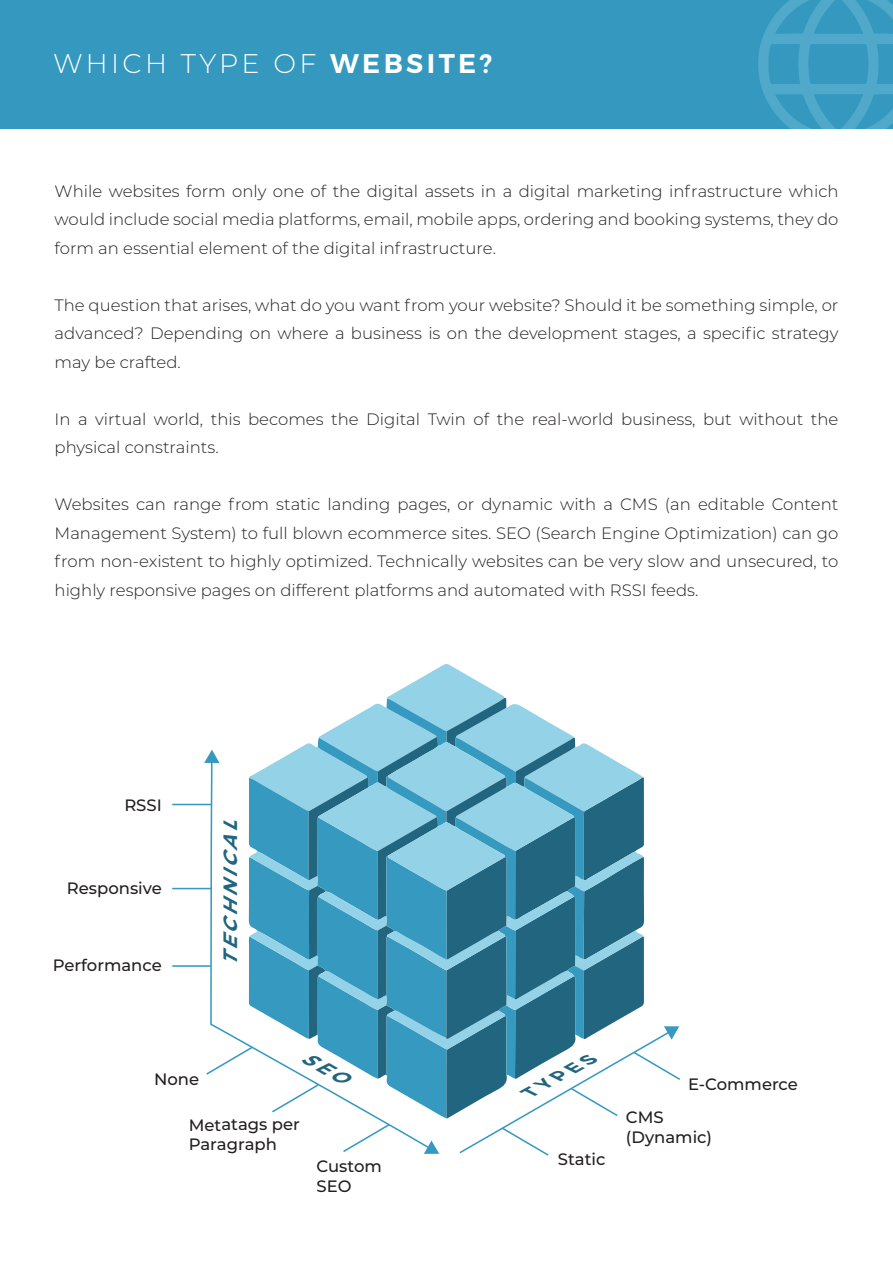
<style>
.page{position:relative;width:893px;height:1263px;background:#fff}
.page>*{position:absolute;margin:0;border:0;box-sizing:border-box;transform-origin:0 0}
.t1{font:300 27px "Montserrat";letter-spacing:.125em;color:#fff}
.t2{font:italic 600 19.35px "Montserrat";color:#21657f}
.t3{font:300 16.5px/28.5px "Montserrat";color:#231f20;text-align:justify}
.t4{font:500 16.5px/19.8px "Montserrat";color:#231f20}
.t5{font:italic 600 16.35px "Montserrat";color:#21657f;scale:1.18 1}
.s1{font-weight:600}
</style>
<div class="page">
<div style="left:0;top:0;width:893px;height:128px;background:#3498bf"></div>
<svg style="left:758px;top:0;width:135px;height:128px"></svg>
<hr style="left:172px;top:965px;width:39px;height:2px;background:#3699c0">
<hr style="left:172px;top:888px;width:39px;height:1px;background:#3699c0">
<hr style="left:172px;top:804px;width:39px;height:1px;background:#3699c0">
<svg style="left:204px;top:664px;width:476px;height:492px"></svg>
<h1 class="t1" style="left:53px;top:46px;width:440px">WHICH TYPE OF <span class="s1">WEBSITE?</span></h1>
<p class="t3" style="left:55px;top:176px;width:785px">While websites form only one of the digital assets in a digital marketing infrastructure which would include social media platforms, email, mobile apps, ordering and booking systems, they do form an essential element of the digital infrastructure.</p>
<p class="t3" style="left:55px;top:290px;width:785px">The question that arises, what do you want from your website? Should it be something simple, or advanced? Depending on where a business is on the development stages, a specific strategy may be crafted.</p>
<p class="t3" style="left:55px;top:404px;width:785px">In a virtual world, this becomes the Digital Twin of the real-world business, but without the physical constraints.</p>
<p class="t3" style="left:55px;top:489px;width:785px">Websites can range from static landing pages, or dynamic with a CMS (an editable Content Management System) to full blown ecommerce sites. SEO (Search Engine Optimization) can go from non-existent to highly optimized. Technically websites can be very slow and unsecured, to highly responsive pages on different platforms and automated with RSSI feeds.</p>
<p class="t4" style="left:124px;top:795px;width:39px">RSSI</p>
<p class="t4" style="left:67px;top:877px;width:97px">Responsive</p>
<p class="t4" style="left:53px;top:954px;width:111px">Performance</p>
<p class="t2" style="left:218px;top:966px;width:158px;rotate:-90deg">TECHNICAL</p>
<p class="t4" style="left:154px;top:1069px;width:47px">None</p>
<p class="t4" style="left:189px;top:1114px;width:113px">Metatags per<br>Paragraph</p>
<p class="t4" style="left:316px;top:1156px;width:67px">Custom<br>SEO</p>
<p class="t5" style="left:524px;top:1084px;width:68px;rotate:-29deg">TYPES</p>
<p class="t4" style="left:558px;top:1148px;width:49px">Static</p>
<p class="t4" style="left:688px;top:1073px;width:111px">E-Commerce</p>
<p class="t4" style="left:626px;top:1107px;width:88px">CMS (Dynamic)</p>
</div>
